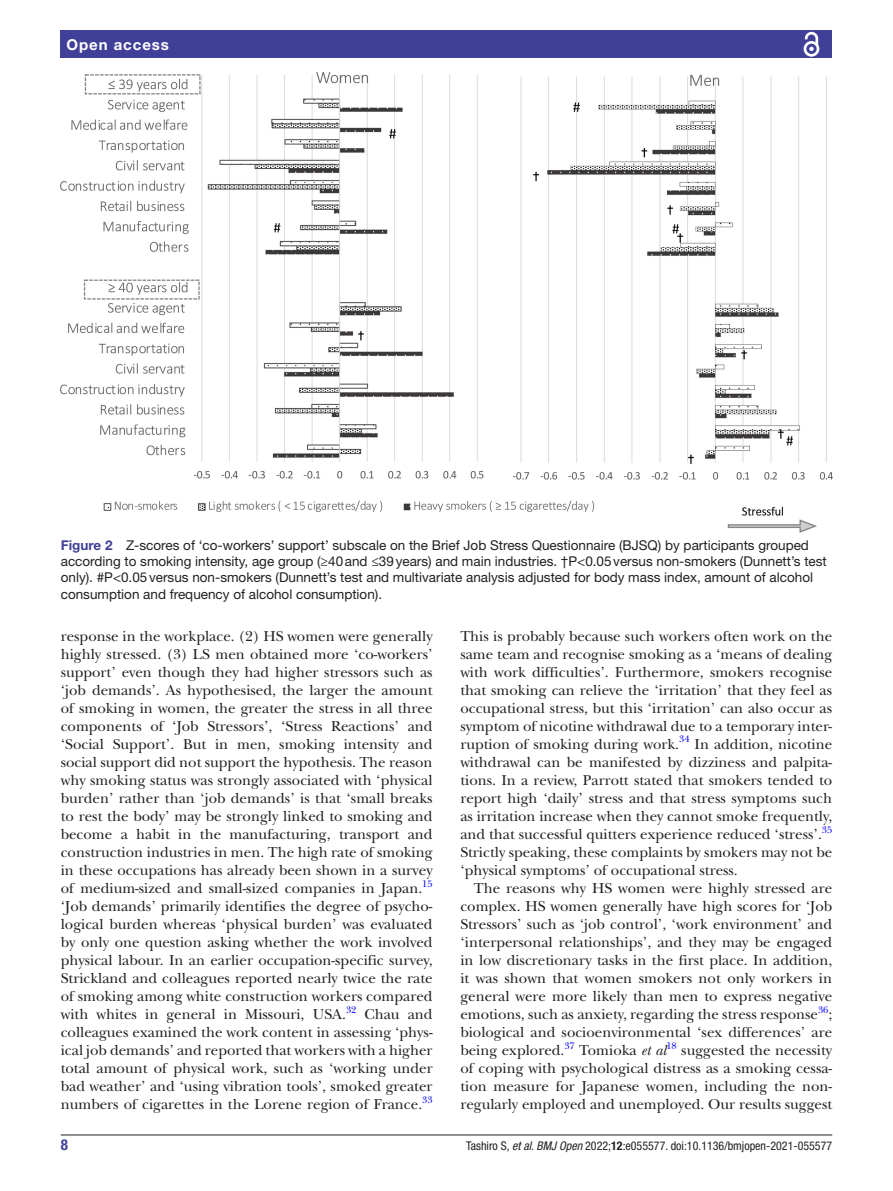
<style>
.page{position:relative;width:893px;height:1191px;background:#fff}
.page>*{position:absolute;margin:0;border:0;box-sizing:border-box;transform-origin:0 0}
.t1{font:15px/18px "New Baskerville";color:#231f20;text-align:justify}
.t2{font:700 15px "Helvetica Neue LT Std";letter-spacing:.065em;color:#fff}
.t3{font:700 condensed 15px "Helvetica Neue LT Std";color:#414099}
.t4{font:13.5px/16.2px "Helvetica Neue LT Std";color:#231f20}
.t5{font:condensed 12px "Helvetica Neue LT Std";color:#231f20}
.t6{font:9.9px "New Baskerville";color:#00f}
.s1{font-weight:700;color:#414099}
.s2{font-style:italic}
.s3{font-weight:700}
</style>
<div class="page">
<hr style="left:61px;top:1134px;width:771px;height:1px;background:#231f20">
<div style="left:61px;top:31px;width:771px;height:27px;background:#414099"></div>
<svg style="left:803px;top:31px;width:17px;height:26px"></svg>
<img style="left:61px;top:73px;width:771px;height:459px">
<p class="t2" style="left:66px;top:35px;width:104px">Open access</p>
<p class="t4" style="left:61px;top:537px;width:768px"><span class="s1">Figure 2</span> Z-scores of ‘co-workers’ support’ subscale on the Brief Job Stress Questionnaire (BJSQ) by participants grouped according to smoking intensity, age group (≥40and ≤39years) and main industries. †P&lt;0.05versus non-smokers (Dunnett’s test only). #P&lt;0.05versus non-smokers (Dunnett’s test and multivariate analysis adjusted for body mass index, amount of alcohol consumption and frequency of alcohol consumption).</p>
<p class="t1" style="left:61px;top:627px;width:373px">response in the workplace. (2) HS women were generally highly stressed. (3) LS men obtained more ‘co-workers’ support’ even though they had higher stressors such as ‘job demands’. As hypothesised, the larger the amount of smoking in women, the greater the stress in all three components of ‘Job Stressors’, ‘Stress Reactions’ and ‘Social Support’. But in men, smoking intensity and social support did not support the hypothesis. The reason why smoking status was strongly associated with ‘physical burden’ rather than ‘job demands’ is that ‘small breaks to rest the body’ may be strongly linked to smoking and become a habit in the manufacturing, transport and construction industries in men. The high rate of smoking in these occupations has already been shown in a survey of medium-sized and small-sized companies in Japan.</p>
<p class="t6" style="left:422px;top:877px;width:12px">15</p>
<p class="t1" style="left:61px;top:897px;width:373px">‘Job demands’ primarily identifies the degree of psycho&shy;logical burden whereas ‘physical burden’ was evaluated by only one question asking whether the work involved physical labour. In an earlier occupation-specific survey, Strickland and colleagues reported nearly twice the rate of smoking among white construction workers compared with whites in general in Missouri, USA.</p>
<p class="t6" style="left:346px;top:1003px;width:12px">32</p>
<p class="t1" style="left:61px;top:1005px;width:373px;text-indent:304px">Chau and colleagues examined the work content in assessing ‘phys&shy;ical job demands’ and reported that workers with a higher total amount of physical work, such as ‘working under bad weather’ and ‘using vibration tools’, smoked greater numbers of cigarettes in the Lorene region of France.</p>
<p class="t6" style="left:422px;top:1093px;width:12px">33</p>
<p class="t1" style="left:460px;top:627px;width:373px">This is probably because such workers often work on the same team and recognise smoking as a ‘means of dealing with work difficulties’. Furthermore, smokers recognise that smoking can relieve the ‘irritation’ that they feel as occupational stress, but this ‘irritation’ can also occur as symptom of nicotine withdrawal due to a temporary inter&shy;ruption of smoking during work.</p>
<p class="t6" style="left:679px;top:733px;width:12px">34</p>
<p class="t1" style="left:460px;top:735px;width:373px;text-indent:234px">In addition, nicotine withdrawal can be manifested by dizziness and palpita&shy;tions. In a review, Parrott stated that smokers tended to report high ‘daily’ stress and that stress symptoms such as irritation increase when they cannot smoke frequently, and that successful quitters experience reduced ‘stress’.</p>
<p class="t6" style="left:822px;top:823px;width:12px">35</p>
<p class="t1" style="left:460px;top:843px;width:373px">Strictly speaking, these complaints by smokers may not be ‘physical symptoms’ of occupational stress.</p>
<p class="t1" style="left:460px;top:879px;width:373px;text-indent:14px">The reasons why HS women were highly stressed are complex. HS women generally have high scores for ‘Job Stressors’ such as ‘job control’, ‘work environment’ and ‘interpersonal relationships’, and they may be engaged in low discretionary tasks in the first place. In addition, it was shown that women smokers not only workers in general were more likely than men to express negative emotions, such as anxiety, regarding the stress response</p>
<p class="t6" style="left:818px;top:1003px;width:12px">36</p>
<p class="t1" style="left:460px;top:1005px;width:373px;text-indent:368px">; biological and socioenvironmental ‘sex differences’ are being explored.</p>
<p class="t6" style="left:564px;top:1039px;width:12px">37</p>
<p class="t1" style="left:579px;top:1041px;width:89px">Tomioka <span class="s2">et al</span></p>
<p class="t6" style="left:666px;top:1039px;width:12px">18</p>
<p class="t1" style="left:460px;top:1041px;width:373px;text-indent:221px">suggested the necessity of coping with psychological distress as a smoking cessa&shy;tion measure for Japanese women, including the non&shy;regularly employed and unemployed. Our results suggest</p>
<p class="t3" style="left:61px;top:1135px;width:9px">8</p>
<p class="t5" style="left:466px;top:1138px;width:368px">Tashiro S, <span class="s2">et al</span>. <span class="s2">BMJ Open</span> 2022;<span class="s3">12</span>:e055577. doi:10.1136/bmjopen-2021-055577</p>
</div>
